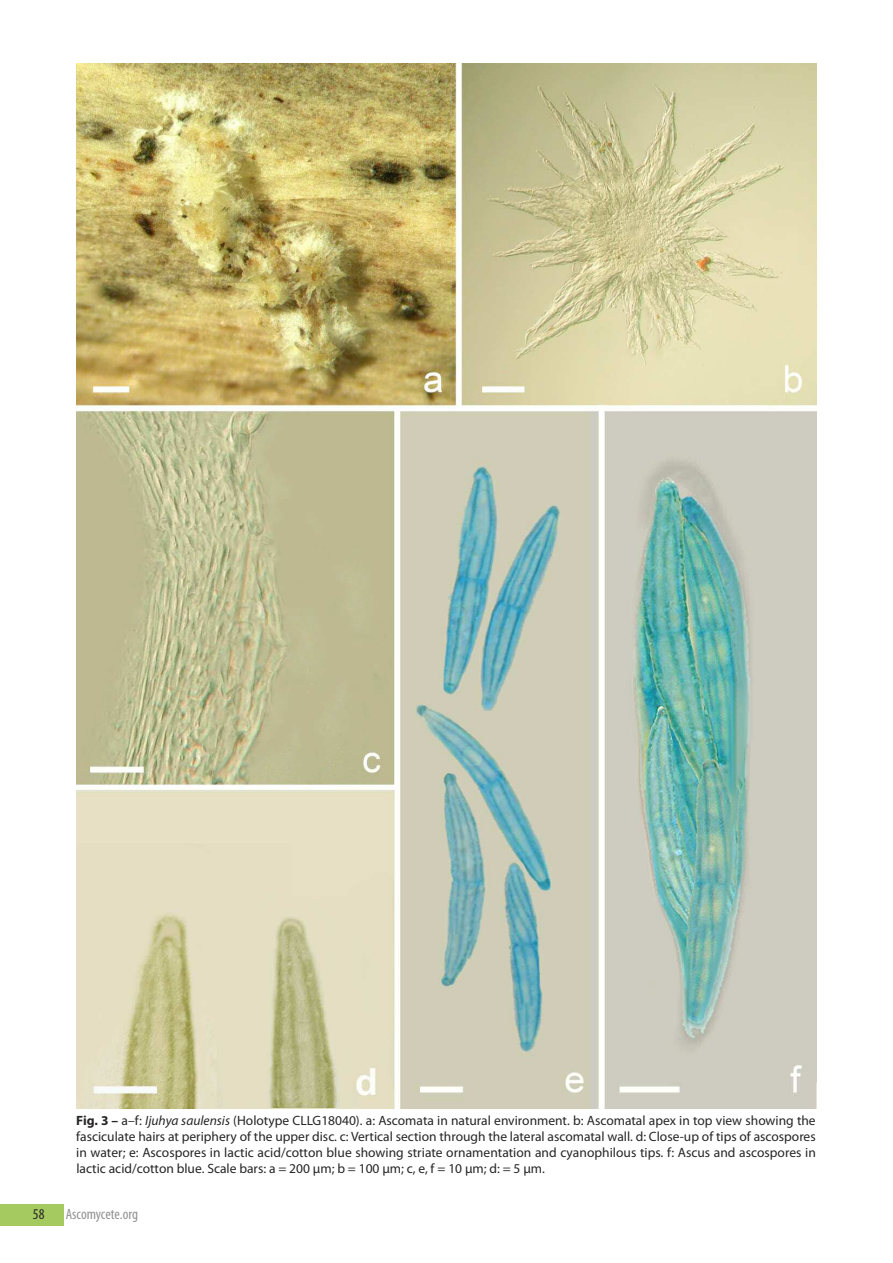
<style>
.page{position:relative;width:893px;height:1263px;background:#fff}
.page>*{position:absolute;margin:0;border:0;box-sizing:border-box;transform-origin:0 0}
.t1{font:condensed 15px "Myriad Pro";letter-spacing:-.005em;color:#939293}
.t2{font:condensed 15px "Myriad Pro";color:#272526}
.t3{font:13.5px/16.2px "Myriad Pro";color:#272526;text-align:justify}
.s1{font-weight:700}
.s2{font-style:italic}
</style>
<div class="page">
<div style="left:0;top:1204px;width:64px;height:22px;background:#a5ca5f"></div>
<img style="left:76px;top:64px;width:740px;height:1044px">
<p class="t3" style="left:76px;top:1113px;width:741px"><span class="s1">Fig. 3 –</span> a–f: <span class="s2">Ijuhya saulensis</span> (holotype cllg18040). a: ascomata in natural environment. b: ascomatal apex in top view showing the fasciculate hairs at periphery of the upper disc. c: Vertical section through the lateral ascomatal wall. d: close-up of tips of ascospores in water; e: ascospores in lactic acid/cotton blue showing striate ornamentation and cyanophilous tips. f: ascus and ascospores in lactic acid/cotton blue. Scale bars: a = 200 µm; b = 100 µm; c, e, f = 10 µm; d: = 5 µm.</p>
<p class="t2" style="left:33px;top:1208px;width:13px">58</p>
<p class="t1" style="left:66px;top:1208px;width:74px">Ascomycete.org</p>
</div>
